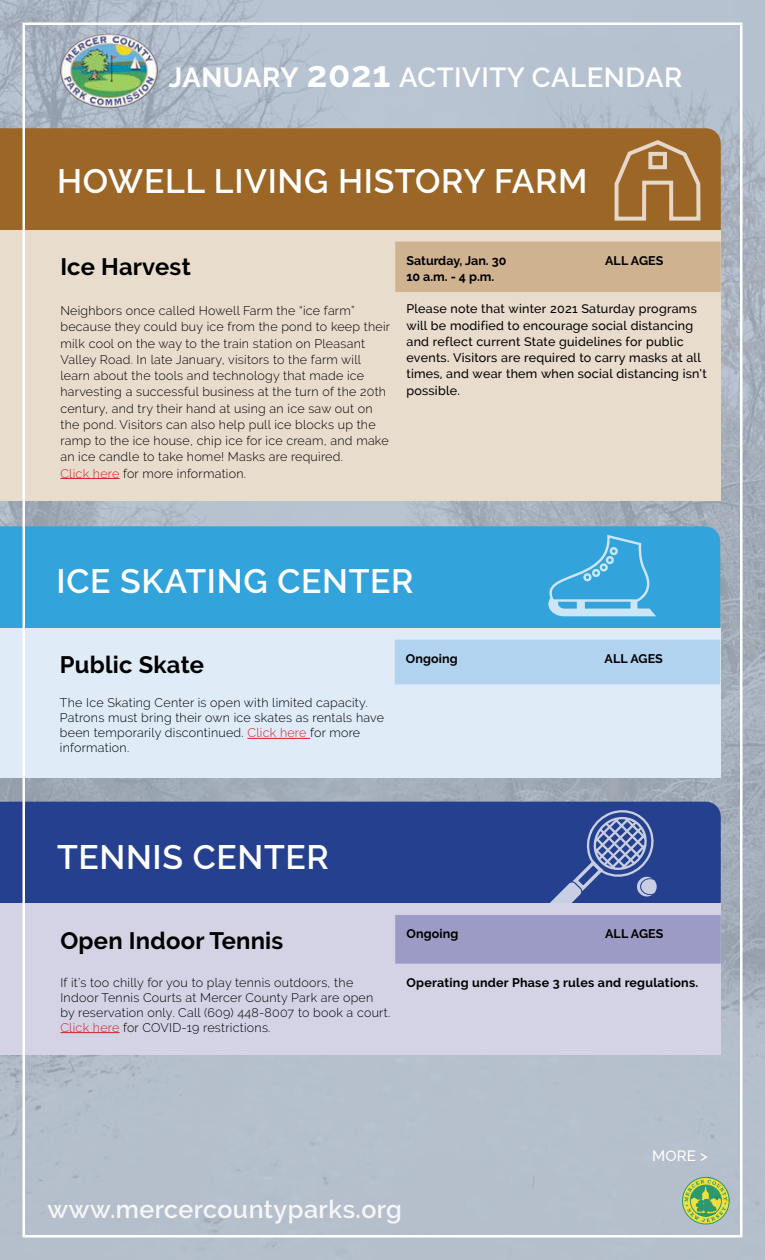
<style>
.page{position:relative;width:765px;height:1260px;background:#fff}
.page>*{position:absolute;margin:0;border:0;box-sizing:border-box;transform-origin:0 0}
.t1{font:600 33.75px "Raleway";letter-spacing:.02em;color:#fff}
.t2{font:600 27.5px "Raleway";letter-spacing:.02em;color:#fff}
.t3{font:600 25px "Raleway";letter-spacing:.02em;color:#fff}
.t4{font:700 23.75px "Raleway";letter-spacing:.01em;color:#000}
.t5{font:500 15px "Raleway";color:#fff}
.t6{font:300 12.5px/16.2px "Raleway";letter-spacing:.02em;color:#000}
.t7{font:500 12.5px/16.2px "Raleway";letter-spacing:.02em;color:#000}
.t8{font:700 12.5px/16.2px "Raleway";letter-spacing:.01em;color:#000}
.s1{font-weight:700}
.s2{font-weight:700;font-size:36.5px}
.s3{color:#d2232a}
</style>
<div class="page">
<img style="left:0;top:0;width:765px;height:1260px">
<img style="left:60px;top:34px;width:98px;height:74px">
<div style="left:0;top:802px;width:721px;height:102px;background:#25408f"></div>
<svg style="left:549px;top:810px;width:108px;height:94px;background:#5065a5"></svg>
<div style="left:0;top:904px;width:721px;height:151px;background:#d4d3e6"></div>
<div style="left:395px;top:915px;width:326px;height:49px;background:#9b9bc5"></div>
<hr style="left:60px;top:1032px;width:60px;height:1px;background:#d2232a">
<div style="left:0;top:526px;width:720px;height:102px;background:#33a3dc"></div>
<svg style="left:548px;top:535px;width:108px;height:81px;background:#52b0e1"></svg>
<div style="left:0;top:628px;width:720px;height:150px;background:#e0ebf8"></div>
<div style="left:395px;top:640px;width:325px;height:44px;background:#b2d3ef"></div>
<hr style="left:248px;top:738px;width:62px;height:1px;background:#d2232a">
<div style="left:0;top:128px;width:721px;height:102px;background:#9b6626"></div>
<svg style="left:615px;top:140px;width:86px;height:81px;background:#ab804b"></svg>
<div style="left:0;top:230px;width:721px;height:270px;background:#e8dccd"></div>
<div style="left:395px;top:242px;width:326px;height:50px;background:#cfb391"></div>
<hr style="left:60px;top:478px;width:60px;height:1px;background:#d2232a">
<h2 class="t2" style="left:169px;top:62px;width:515px"><span class="s1">JANUARY</span> <span class="s2">2021</span> ACTIVITY CALENDAR</h2>
<h1 class="t1" style="left:57px;top:161px;width:532px">HOWELL LIVING HISTORY FARM</h1>
<h3 class="t4" style="left:60px;top:253px;width:132px">Ice Harvest</h3>
<p class="t8" style="left:406px;top:252px;width:101px">Saturday, Jan. 30<br>10 a.m. - 4 p.m.</p>
<p class="t8" style="left:605px;top:252px;width:60px">ALL AGES</p>
<p class="t6" style="left:60px;top:302px;width:331px">Neighbors once called Howell Farm the “ice farm” because they could buy ice from the pond to keep their milk cool on the way to the train station on Pleasant Valley Road. In late January, visitors to the farm will learn about the tools and technology that made ice harvesting a successful business at the turn of the 20th century, and try their hand at using an ice saw out on the pond. Visitors can also help pull ice blocks up the ramp to the ice house, chip ice for ice cream, and make an ice candle to take home! Masks are required.<br><span class="s3">Click here</span> for more information.</p>
<p class="t7" style="left:406px;top:301px;width:302px">Please note that winter 2021 Saturday programs will be modified to encourage social distancing and reflect current State guidelines for public events. Visitors are required to carry masks at all times, and wear them when social distancing isn’t possible.</p>
<h1 class="t1" style="left:57px;top:562px;width:358px">ICE SKATING CENTER</h1>
<h3 class="t4" style="left:60px;top:651px;width:146px">Public Skate</h3>
<p class="t8" style="left:406px;top:650px;width:53px">Ongoing</p>
<p class="t8" style="left:605px;top:650px;width:60px">ALL AGES</p>
<p class="t6" style="left:60px;top:695px;width:326px;line-height:15px">The Ice Skating Center is open with limited capacity.<br>Patrons must bring their own ice skates as rentals have been temporarily discontinued. <span class="s3">Click here</span> for more information.</p>
<h1 class="t1" style="left:57px;top:837px;width:273px">TENNIS CENTER</h1>
<h3 class="t4" style="left:60px;top:927px;width:224px">Open Indoor Tennis</h3>
<p class="t8" style="left:406px;top:925px;width:53px">Ongoing</p>
<p class="t8" style="left:605px;top:925px;width:60px">ALL AGES</p>
<p class="t6" style="left:60px;top:975px;width:331px;line-height:15px">If it’s too chilly for you to play tennis outdoors, the Indoor Tennis Courts at Mercer County Park are open by reservation only. Call (609) 448-8007 to book a court.<br><span class="s3">Click here</span> for COVID-19 restrictions.</p>
<p class="t8" style="left:406px;top:974px;width:293px">Operating under Phase 3 rules and regulations.</p>
<h3 class="t3" style="left:48px;top:1195px;width:356px">www.mercercountyparks.org</h3>
<p class="t5" style="left:652px;top:1149px;width:57px">MORE &gt;</p>
</div>
